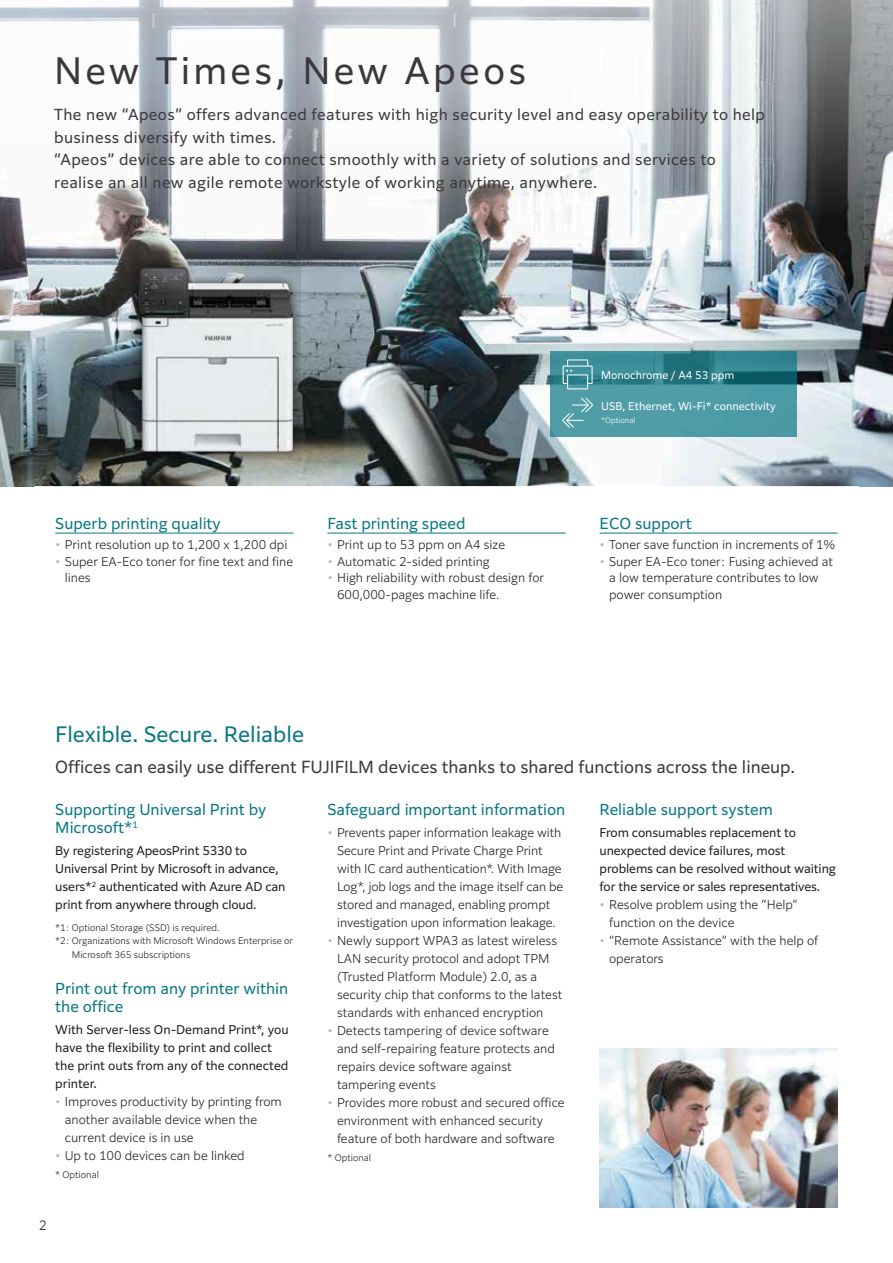
<style>
.page{position:relative;width:893px;height:1263px;background:#fff}
.page>*{position:absolute;margin:0;border:0;box-sizing:border-box;transform-origin:0 0}
.t1{font:36px "Clarimo UDPE";letter-spacing:.09em;color:#3a383b}
.t2{font:21px "Clarimo UDPE";color:#077685}
.t3{font:16.5px "Clarimo UDPE";color:#3a383b}
.t4{font:15px/22.5px "Clarimo UDPE";letter-spacing:.025em;color:#3a383b}
.t5{font:15px/18px "Clarimo UDPE";color:#077685}
.t6{font:300 12.75px "Clarimo UDPE";color:#221e1f}
.t7{font:300 12px/18px "Clarimo UDPE";color:#221e1f}
.t8{font:12px/18px "Clarimo UDPE";letter-spacing:-.01em;color:#221e1f}
.t9{font:10.5px "Clarimo UDPE";color:#fff}
.t10{font:300 9px "Clarimo UDPE";color:#221e1f}
.t11{font:300 7.5px "Clarimo UDPE";color:#fff}
.s1{font-size:15px;color:#b2b4b7}
</style>
<div class="page">
<img style="left:0;top:0;width:893px;height:486px">
<hr style="left:55px;top:533px;width:238px;height:1px;background:#077685">
<hr style="left:600px;top:533px;width:238px;height:1px;background:#077685">
<hr style="left:327px;top:533px;width:239px;height:1px;background:#077685">
<img style="left:600px;top:1049px;width:238px;height:159px">
<svg style="left:550px;top:351px;width:246px;height:85px;background:#40909b"></svg>
<svg style="left:562px;top:398px;width:31px;height:30px"></svg>
<svg style="left:563px;top:359px;width:30px;height:30px"></svg>
<svg style="left:131px;top:259px;width:170px;height:200px;background:#565d5e"></svg>
<img style="left:140px;top:267px;width:152px;height:184px">
<h1 class="t1" style="left:54px;top:42px;width:474px">New Times, New Apeos</h1>
<p class="t4" style="left:54px;top:102px;width:712px">The new “Apeos” offers advanced features with high security level and easy operability to help business diversify with times.<br>“Apeos” devices are able to connect smoothly with a variety of solutions and services to realise an all new agile remote workstyle of working anytime, anywhere.</p>
<p class="t5" style="left:55px;top:513px;width:167px">Superb printing quality</p>
<p class="t7" style="left:55px;top:535px;width:234px"><span class="s1">•</span> Print resolution up to 1,200 x 1,200 dpi</p>
<p class="t7" style="left:65px;top:552px;width:230px;line-height:16.5px;text-indent:-10px"><span class="s1">•</span> Super EA-Eco toner for fine text and fine lines</p>
<p class="t5" style="left:327px;top:513px;width:140px">Fast printing speed</p>
<p class="t7" style="left:327px;top:535px;width:179px"><span class="s1">•</span> Print up to 53 ppm on A4 size</p>
<p class="t7" style="left:327px;top:551px;width:164px"><span class="s1">•</span> Automatic 2-sided printing</p>
<p class="t7" style="left:337px;top:569px;width:209px;line-height:16.5px;text-indent:-10px"><span class="s1">•</span> High reliability with robust design for<br>600,000-pages machine life.</p>
<p class="t9" style="left:601px;top:366px;width:135px">Monochrome / A4 53 ppm</p>
<p class="t9" style="left:601px;top:398px;width:176px">USB, Ethernet, Wi-Fi* connectivity</p>
<p class="t11" style="left:601px;top:415px;width:36px">*Optional</p>
<p class="t5" style="left:600px;top:513px;width:94px">ECO support</p>
<p class="t7" style="left:600px;top:535px;width:237px"><span class="s1">•</span> Toner save function in increments of 1%</p>
<p class="t7" style="left:609px;top:552px;width:225px;line-height:16.5px;text-indent:-10px"><span class="s1">•</span> Super EA-Eco toner: Fusing achieved at a low temperature contributes to low power consumption</p>
<h2 class="t2" style="left:55px;top:718px;width:250px">Flexible. Secure. Reliable</h2>
<h3 class="t3" style="left:55px;top:754px;width:741px">Offices can easily use different FUJIFILM devices thanks to shared functions across the lineup.</h3>
<p class="t5" style="left:55px;top:799px;width:212px">Supporting Universal Print by<br>Microsoft*<sup>1</sup></p>
<p class="t8" style="left:55px;top:840px;width:232px">By registering ApeosPrint 5330 to Universal Print by Microsoft in advance, users*<sup>2</sup> authenticated with Azure AD can print from anywhere through cloud.</p>
<p class="t10" style="left:55px;top:920px;width:166px">*1: Optional Storage (SSD) is required.</p>
<p class="t10" style="left:55px;top:934px;width:239px">*2: Organizations with Microsoft Windows Enterprise or</p>
<p class="t10" style="left:72px;top:947px;width:120px">Microsoft 365 subscriptions</p>
<p class="t5" style="left:55px;top:978px;width:235px">Print out from any printer within the office</p>
<p class="t8" style="left:55px;top:1020px;width:235px">With Server-less On-Demand Print*, you have the flexibility to print and collect the print outs from any of the connected printer.</p>
<p class="t7" style="left:65px;top:1092px;width:219px;text-indent:-10px"><span class="s1">•</span> Improves productivity by printing from another available device when the current device is in use</p>
<p class="t7" style="left:55px;top:1146px;width:191px"><span class="s1">•</span> Up to 100 devices can be linked</p>
<p class="t10" style="left:55px;top:1168px;width:45px">* Optional</p>
<p class="t5" style="left:327px;top:799px;width:239px">Safeguard important information</p>
<p class="t7" style="left:337px;top:822px;width:228px;text-indent:-10px"><span class="s1">•</span> Prevents paper information leakage with Secure Print and Private Charge Print with IC card authentication*. With Image Log*, job logs and the image itself can be stored and managed, enabling prompt investigation upon information leakage.</p>
<p class="t7" style="left:337px;top:930px;width:227px;text-indent:-10px"><span class="s1">•</span> Newly support WPA3 as latest wireless LAN security protocol and adopt TPM (Trusted Platform Module) 2.0, as a security chip that conforms to the latest standards with enhanced encryption</p>
<p class="t7" style="left:337px;top:1020px;width:219px;text-indent:-10px"><span class="s1">•</span> Detects tampering of device software and self-repairing feature protects and repairs device software against tampering events</p>
<p class="t7" style="left:337px;top:1092px;width:229px;text-indent:-10px"><span class="s1">•</span> Provides more robust and secured office environment with enhanced security feature of both hardware and software</p>
<p class="t10" style="left:327px;top:1150px;width:45px">* Optional</p>
<p class="t5" style="left:600px;top:799px;width:175px">Reliable support system</p>
<p class="t8" style="left:600px;top:822px;width:238px">From consumables replacement to unexpected device failures, most problems can be resolved without waiting for the service or sales representatives.</p>
<p class="t7" style="left:609px;top:894px;width:190px;text-indent:-10px"><span class="s1">•</span> Resolve problem using the “Help” function on the device</p>
<p class="t7" style="left:609px;top:930px;width:211px;text-indent:-10px"><span class="s1">•</span> “Remote Assistance” with the help of operators</p>
<p class="t6" style="left:39px;top:1215px;width:10px">2</p>
</div>
